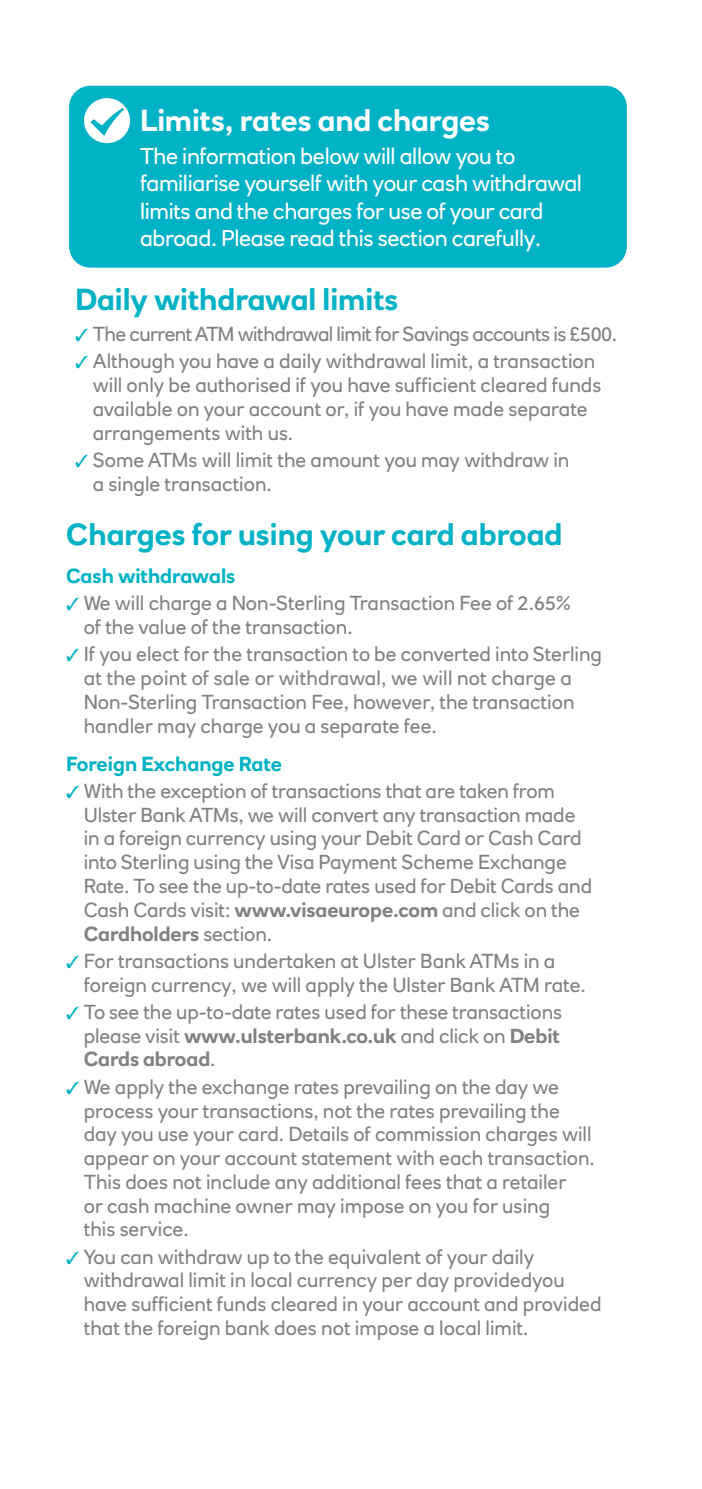
<style>
.page{position:relative;width:702px;height:1489px;background:#fff}
.page>*{position:absolute;margin:0;border:0;box-sizing:border-box;transform-origin:0 0}
.t1{font:700 30px "RN House Sans";color:#00b2c5}
.t2{font:700 30px "RN House Sans";letter-spacing:-.005em;color:#fff}
.t3{font:22.5px/27.5px "RN House Sans";letter-spacing:-.015em;color:#fff}
.t4{font:20px/23.8px "RN House Sans";color:#808285}
.t5{font:20px "RN House Sans";letter-spacing:-.025em;color:#808285}
.t6{font:700 20px "RN House Sans";color:#00b2c5}
.s1{color:#00b2c5}
.s2{font-weight:700}
</style>
<div class="page">
<div style="left:69px;top:86px;width:557px;height:181px;background:#00b2c5;border-radius:21px"></div>
<div style="left:84px;top:98px;width:46px;height:45px;background:#fff;border:2px solid #fff;border-radius:50%"></div>
<svg style="left:90px;top:108px;width:34px;height:28px"></svg>
<h1 class="t2" style="left:140px;top:102px;width:351px">Limits, rates and charges</h1>
<p class="t3" style="left:140px;top:142px;width:443px">The information below will allow you to familiarise yourself with your cash withdrawal limits and the charges for use of your card abroad. Please read this section carefully.</p>
<h1 class="t1" style="left:75px;top:281px;width:325px">Daily withdrawal limits</h1>
<p class="t5" style="left:75px;top:321px;width:543px"><span class="s1">✓</span> The current ATM withdrawal limit for Savings accounts is £500.</p>
<p class="t4" style="left:93px;top:349px;width:510px;text-indent:-18px"><span class="s1">✓</span> Although you have a daily withdrawal limit, a transaction will only be authorised if you have sufficient cleared funds available on your account or, if you have made separate arrangements with us.</p>
<p class="t4" style="left:93px;top:448px;width:478px;text-indent:-18px"><span class="s1">✓</span> Some ATMs will limit the amount you may withdraw in a single transaction.</p>
<h1 class="t1" style="left:66px;top:516px;width:498px">Charges for using your card abroad</h1>
<p class="t6" style="left:66px;top:563px;width:171px">Cash withdrawals</p>
<p class="t4" style="left:84px;top:591px;width:488px;text-indent:-18px"><span class="s1">✓</span> We will charge a Non-Sterling Transaction Fee of 2.65% of the value of the transaction.</p>
<p class="t4" style="left:84px;top:642px;width:519px;text-indent:-18px"><span class="s1">✓</span> If you elect for the transaction to be converted into Sterling at the point of sale or withdrawal, we will not charge a Non-Sterling Transaction Fee, however, the transaction handler may charge you a separate fee.</p>
<p class="t6" style="left:66px;top:751px;width:217px">Foreign Exchange Rate</p>
<p class="t4" style="left:84px;top:778px;width:510px;text-indent:-18px"><span class="s1">✓</span> With the exception of transactions that are taken from Ulster Bank ATMs, we will convert any transaction made in a foreign currency using your Debit Card or Cash Card into Sterling using the Visa Payment Scheme Exchange Rate. To see the up-to-date rates used for Debit Cards and Cash Cards visit: <span class="s2">www.visaeurope.com</span> and click on the <span class="s2">Cardholders</span> section.</p>
<p class="t4" style="left:84px;top:948px;width:503px;text-indent:-18px"><span class="s1">✓</span> For transactions undertaken at Ulster Bank ATMs in a foreign currency, we will apply the Ulster Bank ATM rate.</p>
<p class="t4" style="left:84px;top:999px;width:480px;text-align:justify;text-indent:-18px"><span class="s1">✓</span> To see the up-to-date rates used for these transactions please visit <span class="s2">www.ulsterbank.co.uk</span> and click on <span class="s2">Debit Cards abroad</span>.</p>
<p class="t4" style="left:84px;top:1074px;width:512px;text-indent:-18px"><span class="s1">✓</span> We apply the exchange rates prevailing on the day we process your transactions, not the rates prevailing the day you use your card. Details of commission charges will appear on your account statement with each transaction.<br>This does not include any additional fees that a retailer<br>or cash machine owner may impose on you for using<br>this service.</p>
<p class="t4" style="left:84px;top:1244px;width:519px;text-indent:-18px"><span class="s1">✓</span> You can withdraw up to the equivalent of your daily withdrawal limit in local currency per day providedyou have sufficient funds cleared in your account and provided that the foreign bank does not impose a local limit.</p>
</div>
